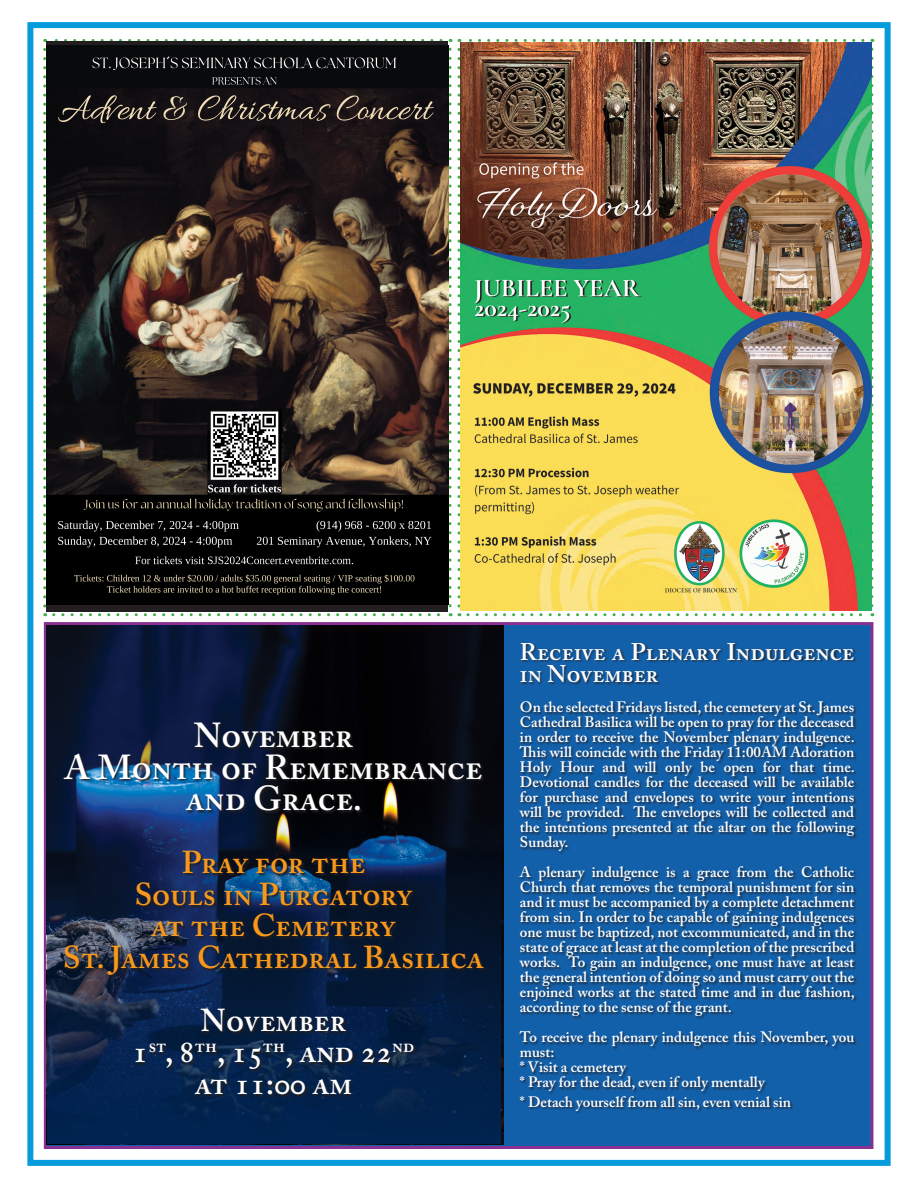
<style>
.page{position:relative;width:918px;height:1188px;background:#fff}
.page>*{position:absolute;margin:0;border:0;box-sizing:border-box;transform-origin:0 0}
.t1{font:600 34.5px/31.5px "Adobe Caslon Pro";color:#fff;text-align:center}
.t2{font:600 31.5px "Adobe Caslon Pro";color:#f7981d}
.t3{font:600 31.5px "Adobe Caslon Pro";color:#fff}
.t4{font:600 24px/22.5px "Adobe Caslon Pro";color:#fff}
.t5{font:600 15px/15px "Adobe Caslon Pro";color:#fff;text-align:justify}
.t6{font:600 15px/15px "Adobe Caslon Pro";letter-spacing:-.025em;color:#fff}
</style>
<div class="page">
<div style="left:27px;top:22px;width:864px;height:1144px;border:6px solid #069bda"></div>
<svg style="left:458px;top:49px;width:2px;height:567px"></svg>
<svg style="left:468px;top:613px;width:405px;height:3px"></svg>
<svg style="left:870px;top:39px;width:3px;height:567px"></svg>
<svg style="left:459px;top:39px;width:404px;height:3px"></svg>
<svg style="left:43px;top:49px;width:3px;height:567px"></svg>
<svg style="left:54px;top:613px;width:397px;height:3px"></svg>
<svg style="left:449px;top:39px;width:3px;height:567px"></svg>
<svg style="left:45px;top:39px;width:396px;height:3px"></svg>
<img style="left:460px;top:42px;width:412px;height:569px">
<img style="left:46px;top:45px;width:402px;height:560px">
<div style="left:44px;top:622px;width:829px;height:527px;background:#1360aa;border:3px solid #893193"></div>
<img style="left:47px;top:625px;width:456px;height:520px">
<div style="left:520px;top:642px;width:338px;height:472px;background:#231f20;opacity:.75"></div>
<svg style="left:48px;top:805px;width:453px;height:339px;background:#042147"></svg>
<svg style="left:64px;top:723px;width:423px;height:375px;background:#0e213e"></svg>
<p class="t1" style="left:194px;top:720px;width:161px">November</p>
<p class="t1" style="left:64px;top:751px;width:419px">A Month of Remembrance and Grace.</p>
<p class="t2" style="left:182px;top:844px;width:185px">Pray for the</p>
<p class="t2" style="left:135px;top:876px;width:279px">Souls in Purgatory</p>
<p class="t2" style="left:151px;top:907px;width:246px">at the Cemetery</p>
<p class="t2" style="left:63px;top:939px;width:422px">St. James Cathedral Basilica</p>
<p class="t3" style="left:201px;top:1002px;width:147px">November</p>
<p class="t3" style="left:133px;top:1033px;width:283px">1<sup>st</sup>, 8<sup>th</sup>, 15<sup>th</sup>, and 22<sup>nd</sup></p>
<p class="t3" style="left:195px;top:1065px;width:159px">at 11:00 am</p>
<p class="t4" style="left:520px;top:640px;width:336px">Receive a Plenary Indulgence in November</p>
<p class="t5" style="left:520px;top:700px;width:336px">On the selected Fridays listed, the cemetery at St. James Cathedral Basilica will be open to pray for the deceased in order to receive the November plenary indulgence.<br>This will coincide with the Friday 11:00AM Adoration Holy Hour and will only be open for that time.<br>Devotional candles for the deceased will be available for purchase and envelopes to write your intentions will be provided. The envelopes will be collected and the intentions presented at the altar on the following Sunday.</p>
<p class="t5" style="left:520px;top:865px;width:336px">A plenary indulgence is a grace from the Catholic Church that removes the temporal punishment for sin and it must be accompanied by a complete detachment from sin. In order to be capable of gaining indulgences one must be baptized, not excommunicated, and in the state of grace at least at the completion of the prescribed works. To gain an indulgence, one must have at least the general intention of doing so and must carry out the enjoined works at the stated time and in due fashion, according to the sense of the grant.</p>
<p class="t6" style="left:520px;top:1030px;width:336px">To receive the plenary indulgence this November, you must:</p>
<p class="t5" style="left:520px;top:1060px;width:108px">* Visit a cemetery</p>
<p class="t5" style="left:520px;top:1075px;width:247px">* Pray for the dead, even if only mentally</p>
<p class="t5" style="left:520px;top:1094px;width:273px">* Detach yourself from all sin, even venial sin</p>
</div>
